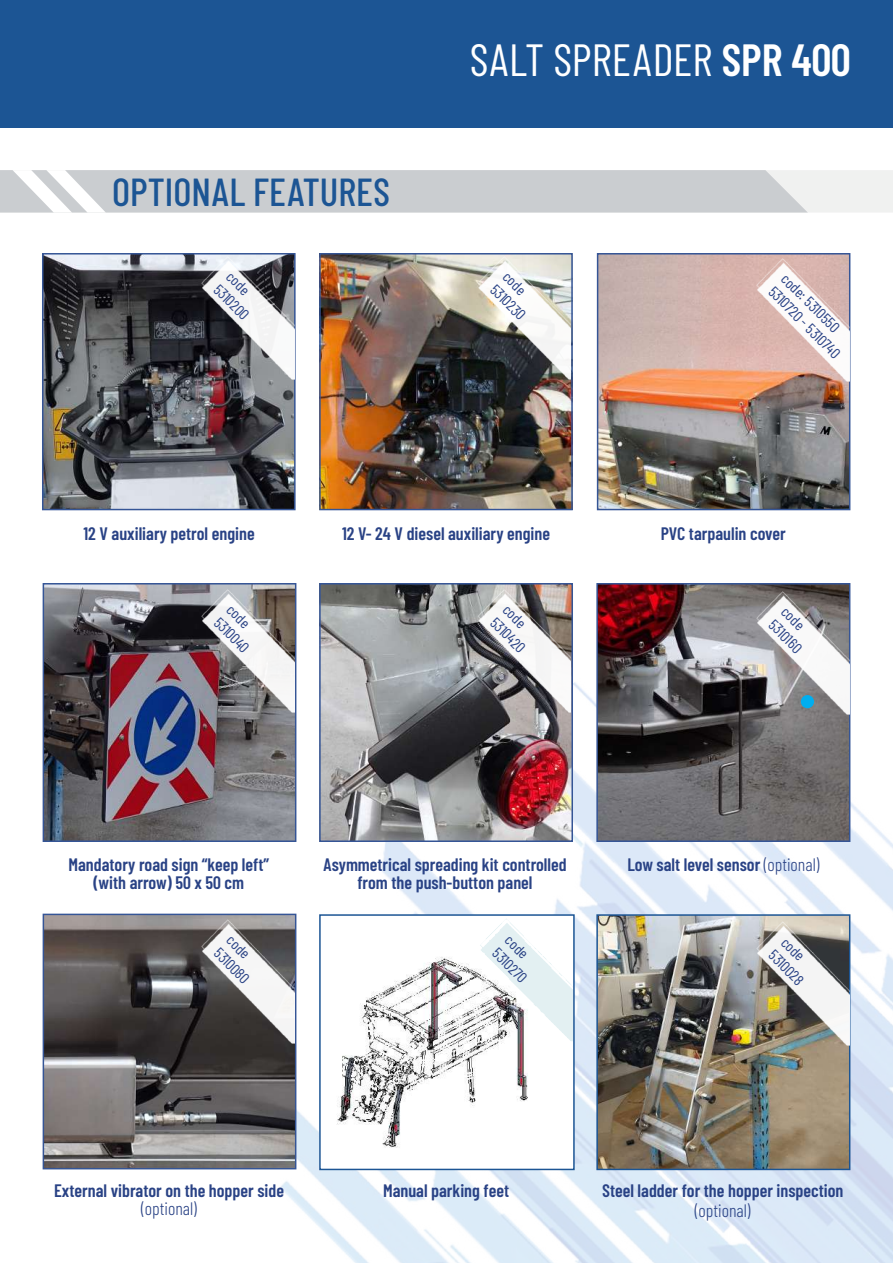
<style>
.page{position:relative;width:893px;height:1263px;background:#fff}
.page>*{position:absolute;margin:0;border:0;box-sizing:border-box;transform-origin:0 0}
.t1{font:45px "Barlow Condensed";color:#fff}
.t2{font:500 39px "Barlow Condensed";color:#1c5594}
.t3{font:600 18px/18px "Barlow Condensed";color:#294285;text-align:center}
.t4{font:300 18px "Barlow Condensed";color:#294285}
.t5{font:15px/18px "Barlow Condensed";color:#294285}
.s1{font-weight:600}
.s2{font-weight:300}
</style>
<div class="page">
<img style="left:242px;top:639px;width:651px;height:624px">
<img style="left:599px;top:917px;width:248px;height:250px">
<div style="left:596px;top:914px;width:254px;height:256px;border:2px solid #1c5594"></div>
<img style="left:600px;top:256px;width:247px;height:251px">
<div style="left:597px;top:253px;width:253px;height:257px;border:2px solid #355596"></div>
<img style="left:322px;top:917px;width:250px;height:246px">
<div style="left:319px;top:914px;width:256px;height:256px;border:2px solid #1c5594"></div>
<img style="left:322px;top:256px;width:248px;height:251px">
<div style="left:319px;top:253px;width:254px;height:257px;border:2px solid #355596"></div>
<img style="left:322px;top:586px;width:248px;height:253px">
<div style="left:319px;top:583px;width:254px;height:259px;border:2px solid #355596"></div>
<img style="left:599px;top:586px;width:248px;height:253px">
<div style="left:596px;top:583px;width:254px;height:259px;border:2px solid #355596"></div>
<img style="left:46px;top:586px;width:247px;height:253px">
<div style="left:43px;top:583px;width:253px;height:259px;border:2px solid #355596"></div>
<div style="left:0;top:0;width:893px;height:128px;background:#1c5594"></div>
<svg style="left:0;top:170px;width:893px;height:43px"></svg>
<img style="left:709px;top:583px;width:140px;height:132px">
<img style="left:155px;top:583px;width:139px;height:130px">
<img style="left:433px;top:918px;width:140px;height:149px">
<img style="left:45px;top:256px;width:248px;height:251px">
<div style="left:42px;top:253px;width:254px;height:257px;border:2px solid #355596"></div>
<img style="left:155px;top:253px;width:139px;height:127px">
<img style="left:431px;top:583px;width:140px;height:130px">
<img style="left:46px;top:917px;width:247px;height:249px">
<div style="left:43px;top:914px;width:253px;height:255px;border:2px solid #355596"></div>
<img style="left:709px;top:897px;width:140px;height:148px">
<img style="left:155px;top:895px;width:139px;height:148px">
<img style="left:709px;top:253px;width:140px;height:129px">
<img style="left:431px;top:253px;width:140px;height:127px">
<h2 class="t2" style="left:112px;top:168px;width:279px">OPTIONAL FEATURES</h2>
<p class="t5" style="left:236px;top:267px;width:44px;rotate:45deg">code<br>5310200</p>
<h1 class="t1" style="left:470px;top:32px;width:382px">SALT SPREADER <span class="s1">SPR 400</span></h1>
<p class="t5" style="left:512px;top:267px;width:44px;rotate:45deg">code<br>5310230</p>
<p class="t5" style="left:791px;top:270px;width:95px;rotate:45deg">code: 5310550<br>5310720 - 5310740</p>
<p class="t3" style="left:83px;top:524px;width:173px">12 V auxiliary petrol engine</p>
<p class="t3" style="left:342px;top:524px;width:210px">12 V- 24 V diesel auxiliary engine</p>
<p class="t5" style="left:236px;top:600px;width:44px;rotate:45deg">code<br>5310040</p>
<p class="t5" style="left:512px;top:600px;width:44px;rotate:45deg">code<br>5310420</p>
<p class="t3" style="left:661px;top:524px;width:126px">PVC tarpaulin cover</p>
<p class="t5" style="left:791px;top:602px;width:42px;rotate:45deg">code<br>5310160</p>
<p class="t3" style="left:69px;top:855px;width:202px">Mandatory road sign “keep left” (with arrow) 50 x 50 cm</p>
<p class="t3" style="left:323px;top:855px;width:245px">Asymmetrical spreading kit controlled from the push-button panel</p>
<p class="t3" style="left:627px;top:855px;width:194px">Low salt level sensor <span class="s2">(optional)</span></p>
<p class="t5" style="left:236px;top:931px;width:44px;rotate:45deg">code<br>5310080</p>
<p class="t3" style="left:54px;top:1181px;width:231px">External vibrator on the hopper side</p>
<p class="t4" style="left:141px;top:1197px;width:57px">(optional)</p>
<p class="t5" style="left:514px;top:931px;width:43px;rotate:45deg">code<br>5310270</p>
<p class="t5" style="left:791px;top:933px;width:44px;rotate:45deg">code<br>5310028</p>
<p class="t3" style="left:383px;top:1181px;width:128px">Manual parking feet</p>
<p class="t3" style="left:602px;top:1181px;width:243px">Steel ladder for the hopper inspection</p>
<p class="t4" style="left:695px;top:1199px;width:57px">(optional)</p>
</div>
